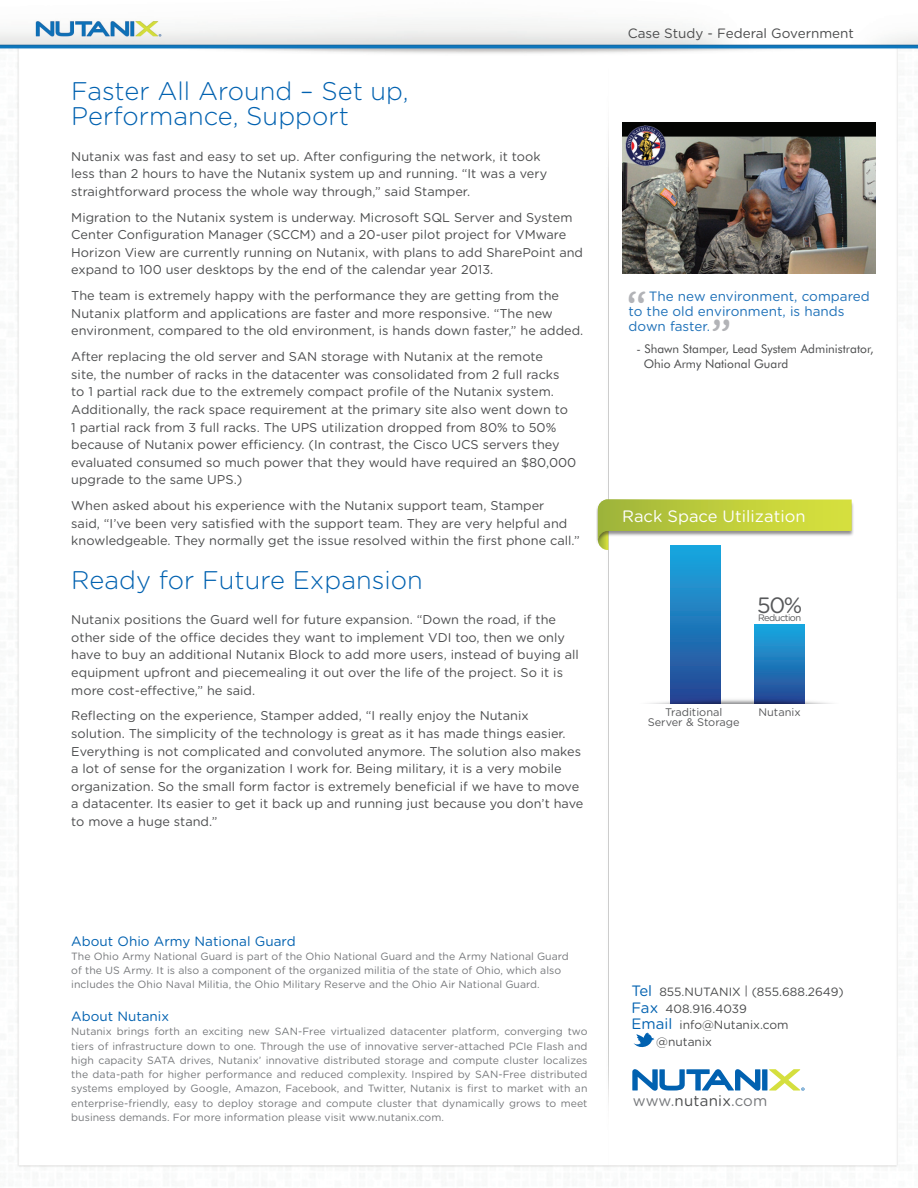
<style>
.page{position:relative;width:918px;height:1188px;background:#fff}
.page>*{position:absolute;margin:0;border:0;box-sizing:border-box;transform-origin:0 0}
.SIDEBAR_-_Bullet_Poi{font:500 40.5px "Gotham Rounded";color:#b2b3b7}
.Section_Header_-_BLU{font:300 25.5px/25.5px "Gotham Rounded";color:#0161b0}
.t1{font:22.2px "Gotham Rounded";color:#57585a}
.SIDEBAR_-_Bullet_Poi-2{font:16.5px "Gotham Rounded";color:#fff}
.Sidebar_Bullets{font:15px "Gotham Rounded";letter-spacing:.015em;color:#76787b}
.Section_Header_-_BLU-2{font:13.5px/15px "Gotham Rounded";color:#1d70b8}
.TitleSub{font:13.5px "Gotham Rounded";color:#4b4c4d}
.ABOUT_-_text{font:13.5px "Gotham Rounded";color:#0161b0}
.ABOUT_-_title{font:13.5px "Gotham Rounded";color:#0161b0}
.Section_Header_-_BLU-3{font:12.75px/17.7px "Gotham Rounded";color:#4b4c4d}
.t2{font:12px/16.5px "Gotham Rounded";color:#4b4c4d}
.Section_Header_-_BLU-4{font:12px "Futura BT";color:#4b4c4d}
.t3{font:10.95px/10.1px "Gotham Rounded";color:#57585a;text-align:center}
.ABOUT_-_text-2{font:10.5px/14.2px "Gotham Rounded";color:#76787b}
.t4{font:9.3px "Gotham Rounded";letter-spacing:-.06em;color:#57585a}
.s1{font-size:15px;color:#0161b0}
.s2{color:#4b4c4d}
</style>
<div class="page">
<img style="left:0;top:20px;width:918px;height:1158px">
<svg style="left:632px;top:1069px;width:128px;height:22px"></svg>
<div style="left:762px;top:1069px;width:5px;height:21px;background:#0161b0"></div>
<svg style="left:769px;top:1069px;width:36px;height:22px"></svg>
<svg style="left:633px;top:1033px;width:21px;height:17px"></svg>
<img style="left:622px;top:122px;width:254px;height:151px">
<div style="left:671px;top:546px;width:50px;height:157px;background:linear-gradient(to bottom,#1aa9e1,#264593)"></div>
<svg style="left:755px;top:625px;width:50px;height:68px;background:#1e7ebf"></svg>
<img style="left:636px;top:693px;width:203px;height:10px">
<div style="left:596px;top:499px;width:258px;height:46px;background:#231f20;opacity:.5"></div>
<svg style="left:598px;top:500px;width:254px;height:50px"></svg>
<p class="Section_Header_-_BLU" style="left:71px;top:77px;width:339px">Faster All Around – Set up,<br>Performance, Support</p>
<p class="Section_Header_-_BLU-3" style="left:71px;top:147px;width:477px">Nutanix was fast and easy to set up. After configuring the network, it took less than 2 hours to have the Nutanix system up and running. “It was a very straightforward process the whole way through,” said Stamper.</p>
<p class="Section_Header_-_BLU-3" style="left:71px;top:208px;width:513px">Migration to the Nutanix system is underway. Microsoft SQL Server and System Center Configuration Manager (SCCM) and a 20-user pilot project for VMware Horizon View are currently running on Nutanix, with plans to add SharePoint and expand to 100 user desktops by the end of the calendar year 2013.</p>
<p class="Section_Header_-_BLU-3" style="left:71px;top:286px;width:514px">The team is extremely happy with the performance they are getting from the<br>Nutanix platform and applications are faster and more responsive. “The new environment, compared to the old environment, is hands down faster,” he added.</p>
<p class="Section_Header_-_BLU-3" style="left:71px;top:347px;width:507px">After replacing the old server and SAN storage with Nutanix at the remote<br>site, the number of racks in the datacenter was consolidated from 2 full racks<br>to 1 partial rack due to the extremely compact profile of the Nutanix system.<br>Additionally, the rack space requirement at the primary site also went down to<br>1 partial rack from 3 full racks. The UPS utilization dropped from 80% to 50% because of Nutanix power efficiency. (In contrast, the Cisco UCS servers they evaluated consumed so much power that they would have required an $80,000 upgrade to the same UPS.)</p>
<p class="Section_Header_-_BLU-3" style="left:71px;top:496px;width:510px">When asked about his experience with the Nutanix support team, Stamper<br>said, “I’ve been very satisfied with the support team. They are very helpful and knowledgeable. They normally get the issue resolved within the first phone call.”</p>
<p class="Section_Header_-_BLU" style="left:71px;top:566px;width:353px">Ready for Future Expansion</p>
<p class="Section_Header_-_BLU-3" style="left:71px;top:610px;width:509px">Nutanix positions the Guard well for future expansion. “Down the road, if the other side of the office decides they want to implement VDI too, then we only have to buy an additional Nutanix Block to add more users, instead of buying all equipment upfront and piecemealing it out over the life of the project. So it is more cost-effective,” he said.</p>
<p class="Section_Header_-_BLU-3" style="left:71px;top:706px;width:514px">Reflecting on the experience, Stamper added, “I really enjoy the Nutanix solution. The simplicity of the technology is great as it has made things easier.<br>Everything is not complicated and convoluted anymore. The solution also makes a lot of sense for the organization I work for. Being military, it is a very mobile organization. So the small form factor is extremely beneficial if we have to move a datacenter. Its easier to get it back up and running just because you don’t have to move a huge stand.”</p>
<p class="TitleSub" style="left:628px;top:24px;width:228px">Case Study - Federal Government</p>
<p class="Section_Header_-_BLU-2" style="left:629px;top:288px;width:243px;text-indent:20px">The new environment, compared to the old environment, is hands down faster.</p>
<p class="Section_Header_-_BLU-4" style="left:637px;top:341px;width:239px">- Shawn Stamper, Lead System Administrator,</p>
<p class="SIDEBAR_-_Bullet_Poi" style="left:626px;top:276px;width:22px">“</p>
<p class="SIDEBAR_-_Bullet_Poi" style="left:712px;top:305px;width:22px">”</p>
<p class="Section_Header_-_BLU-4" style="left:644px;top:356px;width:146px">Ohio Army National Guard</p>
<p class="SIDEBAR_-_Bullet_Poi-2" style="left:622px;top:505px;width:185px">Rack Space Utilization</p>
<p class="t1" style="left:757px;top:590px;width:47px">50%</p>
<p class="t4" style="left:758px;top:612px;width:45px">Reduction</p>
<p class="t3" style="left:648px;top:707px;width:94px">Traditional<br>Server &amp; Storage</p>
<p class="t3" style="left:758px;top:707px;width:44px">Nutanix</p>
<p class="ABOUT_-_text" style="left:71px;top:932px;width:226px">About Ohio Army National Guard</p>
<p class="ABOUT_-_text-2" style="left:71px;top:949px;width:499px">The Ohio Army National Guard is part of the Ohio National Guard and the Army National Guard of the US Army. It is also a component of the organized militia of the state of Ohio, which also includes the Ohio Naval Militia, the Ohio Military Reserve and the Ohio Air National Guard.</p>
<p class="ABOUT_-_title" style="left:71px;top:1007px;width:99px">About Nutanix</p>
<p class="ABOUT_-_text-2" style="left:71px;top:1024px;width:518px;text-align:justify">Nutanix brings forth an exciting new SAN-Free virtualized datacenter platform, converging two tiers of infrastructure down to one. Through the use of innovative server-attached PCIe Flash and high capacity SATA drives, Nutanix’ innovative distributed storage and compute cluster localizes the data-path for higher performance and reduced complexity. Inspired by SAN-Free distributed systems employed by Google, Amazon, Facebook, and Twitter, Nutanix is first to market with an enterprise-friendly, easy to deploy storage and compute cluster that dynamically grows to meet business demands. For more information please visit www.nutanix.com.</p>
<p class="t2" style="left:632px;top:983px;width:214px"><span class="s1">Tel</span> 855.NUTANIX | (855.688.2649)</p>
<p class="t2" style="left:632px;top:1000px;width:117px"><span class="s1">Fax</span> 408.916.4039</p>
<p class="t2" style="left:656px;top:1016px;width:134px;text-indent:-25px"><span class="s1">Email</span> info@Nutanix.com @nutanix</p>
<p class="Sidebar_Bullets" style="left:633px;top:1091px;width:136px">www.<span class="s2">nutanix</span>.com</p>
</div>
